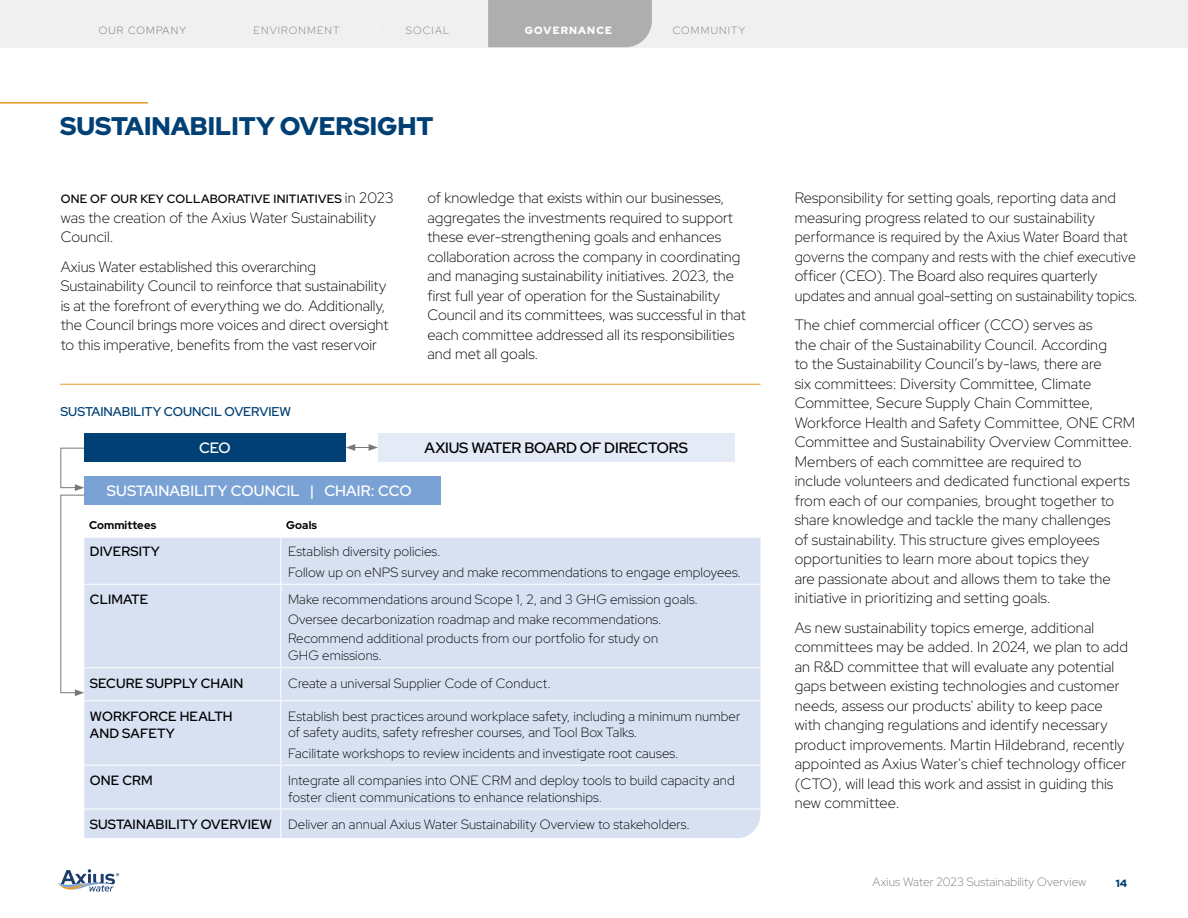
<style>
.page{position:relative;width:1188px;height:918px;background:#fff}
.page>*{position:absolute;margin:0;border:0;box-sizing:border-box;transform-origin:0 0}
.Major_Head{font:900 25.5px "Red Hat Display";color:#004074}
.Body{font:300 15px/19.5px "Red Hat Display";letter-spacing:.01em;color:#000}
.Body-2{font:600 15px "Red Hat Display";letter-spacing:.01em;color:#fff}
.Body-3{font:600 15px "Red Hat Display";letter-spacing:-.005em;color:#000}
.Body-4{font:300 13.35px/16.5px "Red Hat Display";letter-spacing:.01em;color:#000}
.Body-5{font:600 13.35px/17.4px "Red Hat Display";letter-spacing:.01em;color:#000}
.Table_Header{font:600 12.75px "Red Hat Display";color:#004074}
.Body-6{font:600 12px "Red Hat Display";letter-spacing:.02em;color:#000}
.Body-7{font:300 12px "Red Hat Display";letter-spacing:.01em;color:#76797c}
.Body-8{font:700 11.25px "Red Hat Display";letter-spacing:.01em;color:#000}
.Section_text{font:300 10.5px "Red Hat Display";letter-spacing:.11em;color:#76797c}
.Section_text-2{font:300 10.5px "Red Hat Display";letter-spacing:.11em;color:#6d6c6f}
.Section_text-3{font:900 10.5px "Red Hat Display";letter-spacing:.11em;color:#fff}
.Body-9{font:900 10.5px "Red Hat Display";color:#004074}
.s1{font-weight:300;font-size:15px}
</style>
<div class="page">
<svg style="left:58px;top:869px;width:61px;height:23px"></svg>
<div style="left:0;top:0;width:1188px;height:47px;background:#f0f0f0"></div>
<hr style="left:0;top:102px;width:148px;height:2px;background:#e7981f">
<div style="left:84px;top:538px;width:676px;height:300px;background:#d7e1f2"></div>
<div style="left:84px;top:433px;width:262px;height:29px;background:#004074"></div>
<div style="left:84px;top:476px;width:357px;height:28px;background:#7ba2d5"></div>
<hr style="left:280px;top:537px;width:1px;height:47px;background:#fff">
<hr style="left:84px;top:584px;width:197px;height:1px;background:#fff">
<hr style="left:281px;top:584px;width:482px;height:1px;background:#fff">
<hr style="left:280px;top:585px;width:1px;height:82px;background:#fff">
<hr style="left:84px;top:667px;width:197px;height:1px;background:#fff">
<hr style="left:281px;top:667px;width:482px;height:1px;background:#fff">
<hr style="left:280px;top:668px;width:1px;height:32px;background:#fff">
<hr style="left:84px;top:700px;width:197px;height:1px;background:#fff">
<hr style="left:281px;top:700px;width:482px;height:1px;background:#fff">
<hr style="left:280px;top:701px;width:1px;height:64px;background:#fff">
<hr style="left:84px;top:765px;width:197px;height:1px;background:#fff">
<hr style="left:281px;top:765px;width:482px;height:1px;background:#fff">
<hr style="left:280px;top:766px;width:1px;height:42px;background:#fff">
<hr style="left:84px;top:808px;width:197px;height:1px;background:#fff">
<hr style="left:281px;top:808px;width:482px;height:1px;background:#fff">
<svg style="left:280px;top:809px;width:1px;height:29px"></svg>
<svg style="left:346px;top:444px;width:32px;height:7px"></svg>
<svg style="left:60px;top:447px;width:25px;height:249px"></svg>
<div style="left:378px;top:433px;width:357px;height:29px;background:#e4eaf6"></div>
<hr style="left:60px;top:384px;width:700px;height:1px;background:#e7981f">
<div style="left:488px;top:0;width:164px;height:47px;background:#aeaeaf"></div>
<p class="Section_text-2" style="left:99px;top:24px;width:88px">OUR COMPANY</p>
<p class="Section_text" style="left:254px;top:24px;width:87px">ENVIRONMENT</p>
<p class="Section_text" style="left:406px;top:24px;width:45px">SOCIAL</p>
<p class="Section_text-3" style="left:525px;top:24px;width:89px">GOVERNANCE</p>
<p class="Section_text" style="left:673px;top:24px;width:74px">COMMUNITY</p>
<p class="Major_Head" style="left:60px;top:109px;width:375px">SUSTAINABILITY OVERSIGHT</p>
<p class="Body-6" style="left:61px;top:191px;width:334px">ONE OF OUR KEY COLLABORATIVE INITIATIVES <span class="s1">in 2023</span></p>
<p class="Body" style="left:61px;top:207px;width:317px">was the creation of the Axius Water Sustainability<br>Council.</p>
<p class="Body" style="left:61px;top:256px;width:329px">Axius Water established this overarching Sustainability Council to reinforce that sustainability is at the forefront of everything we do. Additionally, the Council brings more voices and direct oversight to this imperative, benefits from the vast reservoir</p>
<p class="Table_Header" style="left:60px;top:403px;width:232px">SUSTAINABILITY COUNCIL OVERVIEW</p>
<p class="Body" style="left:428px;top:188px;width:320px">of knowledge that exists within our businesses, aggregates the investments required to support these ever-strengthening goals and enhances collaboration across the company in coordinating and managing sustainability initiatives. 2023, the first full year of operation for the Sustainability Council and its committees, was successful in that each committee addressed all its responsibilities and met all goals.</p>
<p class="Body-2" style="left:199px;top:438px;width:33px">CEO</p>
<p class="Body-3" style="left:425px;top:438px;width:265px">AXIUS WATER BOARD OF DIRECTORS</p>
<p class="Body-2" style="left:107px;top:481px;width:306px">SUSTAINABILITY COUNCIL | CHAIR: CCO</p>
<p class="Body-8" style="left:89px;top:518px;width:69px">Committees</p>
<p class="Body-8" style="left:286px;top:518px;width:32px">Goals</p>
<p class="Body-5" style="left:90px;top:543px;width:71px">DIVERSITY</p>
<p class="Body-4" style="left:288px;top:543px;width:154px">Establish diversity policies.</p>
<p class="Body-4" style="left:288px;top:564px;width:454px">Follow up on eNPS survey and make recommendations to engage employees.</p>
<p class="Body-5" style="left:90px;top:591px;width:60px">CLIMATE</p>
<p class="Body-4" style="left:288px;top:591px;width:411px">Make recommendations around Scope 1, 2, and 3 GHG emission goals.</p>
<p class="Body-4" style="left:288px;top:611px;width:375px">Oversee decarbonization roadmap and make recommendations.</p>
<p class="Body-4" style="left:288px;top:630px;width:372px">Recommend additional products from our portfolio for study on<br>GHG emissions.</p>
<p class="Body-5" style="left:90px;top:674px;width:155px">SECURE SUPPLY CHAIN</p>
<p class="Body-4" style="left:288px;top:674px;width:264px">Create a universal Supplier Code of Conduct.</p>
<p class="Body-5" style="left:90px;top:707px;width:144px">WORKFORCE HEALTH<br>AND SAFETY</p>
<p class="Body-4" style="left:288px;top:707px;width:454px">Establish best practices around workplace safety, including a minimum number of safety audits, safety refresher courses, and Tool Box Talks.</p>
<p class="Body-4" style="left:288px;top:745px;width:392px">Facilitate workshops to review incidents and investigate root causes.</p>
<p class="Body-5" style="left:90px;top:771px;width:64px">ONE CRM</p>
<p class="Body-4" style="left:288px;top:772px;width:448px">Integrate all companies into ONE CRM and deploy tools to build capacity and foster client communications to enhance relationships.</p>
<p class="Body-5" style="left:90px;top:815px;width:183px">SUSTAINABILITY OVERVIEW</p>
<p class="Body-4" style="left:288px;top:816px;width:403px">Deliver an annual Axius Water Sustainability Overview to stakeholders.</p>
<p class="Body" style="left:795px;top:188px;width:344px">Responsibility for setting goals, reporting data and measuring progress related to our sustainability performance is required by the Axius Water Board that governs the company and rests with the chief executive officer (CEO). The Board also requires quarterly updates and annual goal-setting on sustainability topics.</p>
<p class="Body" style="left:795px;top:315px;width:342px">The chief commercial officer (CCO) serves as<br>the chair of the Sustainability Council. According<br>to the Sustainability Council’s by-laws, there are<br>six committees: Diversity Committee, Climate Committee, Secure Supply Chain Committee, Workforce Health and Safety Committee, ONE CRM Committee and Sustainability Overview Committee.<br>Members of each committee are required to<br>include volunteers and dedicated functional experts from each of our companies, brought together to share knowledge and tackle the many challenges<br>of sustainability. This structure gives employees opportunities to learn more about topics they<br>are passionate about and allows them to take the initiative in prioritizing and setting goals.</p>
<p class="Body" style="left:795px;top:617px;width:335px">As new sustainability topics emerge, additional committees may be added. In 2024, we plan to add an R&amp;D committee that will evaluate any potential gaps between existing technologies and customer needs, assess our products' ability to keep pace with changing regulations and identify necessary product improvements. Martin Hildebrand, recently appointed as Axius Water's chief technology officer (CTO), will lead this work and assist in guiding this new committee.</p>
<p class="Body-7" style="left:873px;top:874px;width:215px">Axius Water 2023 Sustainability Overview</p>
<p class="Body-9" style="left:1116px;top:876px;width:13px">14</p>
</div>
